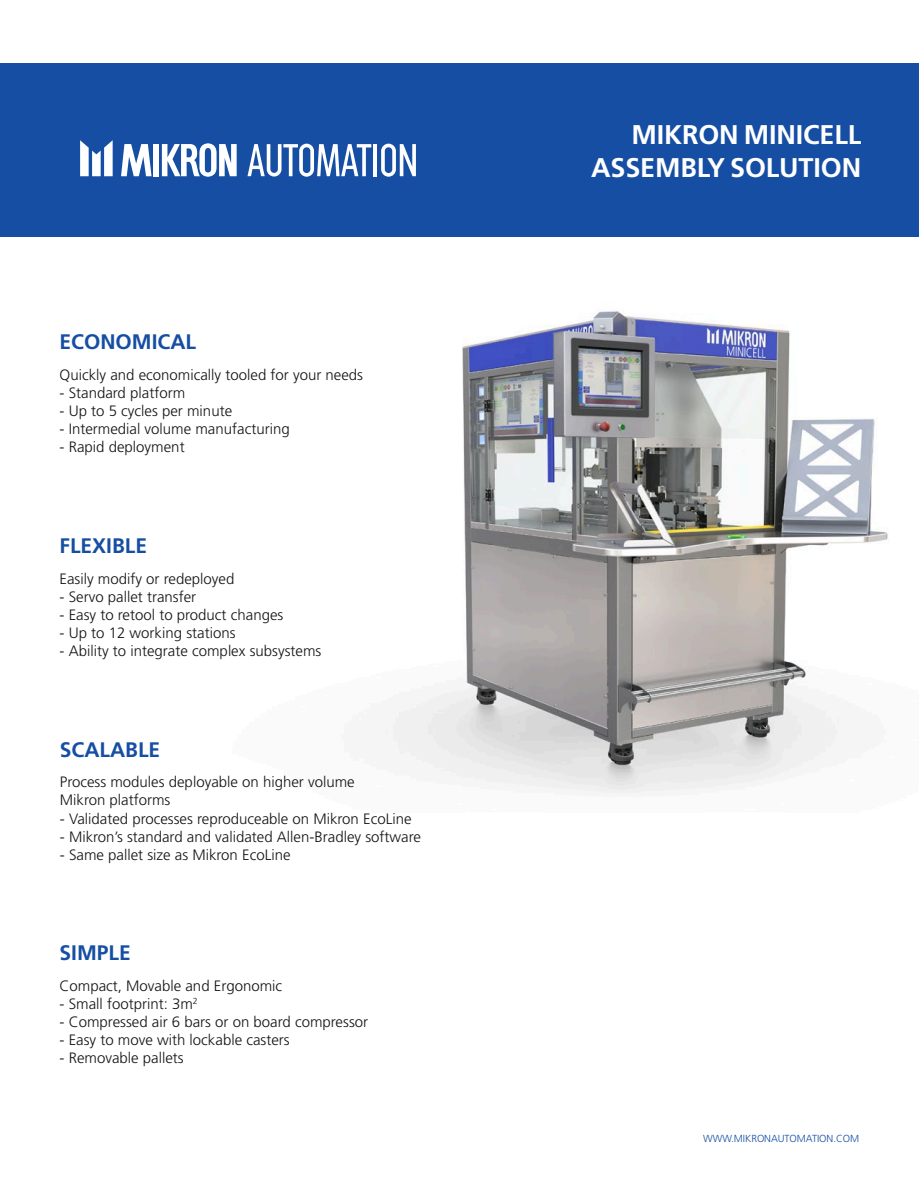
<style>
.page{position:relative;width:919px;height:1187px;background:#fff}
.page>*{position:absolute;margin:0;border:0;box-sizing:border-box;transform-origin:0 0}
.t1{font:700 27px/32.4px "Frutiger LT Std";letter-spacing:-.005em;color:#fff;text-align:right}
.t2{font:700 21px "Frutiger LT Std";color:#154ea3}
.t3{font:300 15px/18px "Frutiger LT Std";color:#131413}
.t4{font:300 10.2px "Frutiger LT Std";letter-spacing:-.005em;color:#154ea3}
</style>
<div class="page">
<div style="left:0;top:64px;width:918px;height:173px;background:#154ea3"></div>
<svg style="left:80px;top:140px;width:33px;height:36px"></svg>
<svg style="left:121px;top:144px;width:30px;height:32px"></svg>
<div style="left:153px;top:144px;width:5px;height:32px;background:#fff"></div>
<svg style="left:162px;top:143px;width:75px;height:34px"></svg>
<svg style="left:247px;top:144px;width:124px;height:33px"></svg>
<hr style="left:373px;top:144px;width:4px;height:32px;background:#fff">
<svg style="left:381px;top:144px;width:35px;height:33px"></svg>
<img style="left:386px;top:311px;width:502px;height:482px">
<h2 class="t2" style="left:60px;top:329px;width:138px">ECONOMICAL</h2>
<p class="t3" style="left:60px;top:366px;width:305px">Quickly and economically tooled for your needs</p>
<p class="t3" style="left:60px;top:384px;width:127px">- Standard platform</p>
<p class="t3" style="left:60px;top:402px;width:174px">- Up to 5 cycles per minute</p>
<p class="t3" style="left:60px;top:420px;width:231px">- Intermedial volume manufacturing</p>
<p class="t3" style="left:60px;top:438px;width:127px">- Rapid deployment</p>
<h2 class="t2" style="left:60px;top:533px;width:89px">FLEXIBLE</h2>
<p class="t3" style="left:60px;top:569px;width:176px">Easily modify or redeployed</p>
<p class="t3" style="left:60px;top:587px;width:138px">- Servo pallet transfer</p>
<p class="t3" style="left:60px;top:605px;width:225px">- Easy to retool to product changes</p>
<p class="t3" style="left:60px;top:623px;width:177px">- Up to 12 working stations</p>
<p class="t3" style="left:60px;top:641px;width:263px">- Ability to integrate complex subsystems</p>
<h2 class="t2" style="left:60px;top:737px;width:102px">SCALABLE</h2>
<p class="t3" style="left:60px;top:773px;width:296px">Process modules deployable on higher volume<br>Mikron platforms</p>
<p class="t3" style="left:60px;top:809px;width:353px">- Validated processes reproduceable on Mikron EcoLine</p>
<p class="t3" style="left:60px;top:827px;width:362px">- Mikron’s standard and validated Allen-Bradley software</p>
<p class="t3" style="left:60px;top:845px;width:232px">- Same pallet size as Mikron EcoLine</p>
<h2 class="t2" style="left:60px;top:940px;width:73px">SIMPLE</h2>
<p class="t3" style="left:60px;top:977px;width:224px">Compact, Movable and Ergonomic</p>
<p class="t3" style="left:60px;top:995px;width:140px">- Small footprint: 3m<sup>2</sup></p>
<p class="t3" style="left:60px;top:1013px;width:310px">- Compressed air 6 bars or on board compressor</p>
<p class="t3" style="left:60px;top:1031px;width:231px">- Easy to move with lockable casters</p>
<p class="t3" style="left:60px;top:1049px;width:126px">- Removable pallets</p>
<h1 class="t1" style="left:591px;top:119px;width:271px">MIKRON MINICELL<br>ASSEMBLY SOLUTION</h1>
<p class="t4" style="left:703px;top:1132px;width:158px">WWW.MIKRONAUTOMATION.COM</p>
</div>
